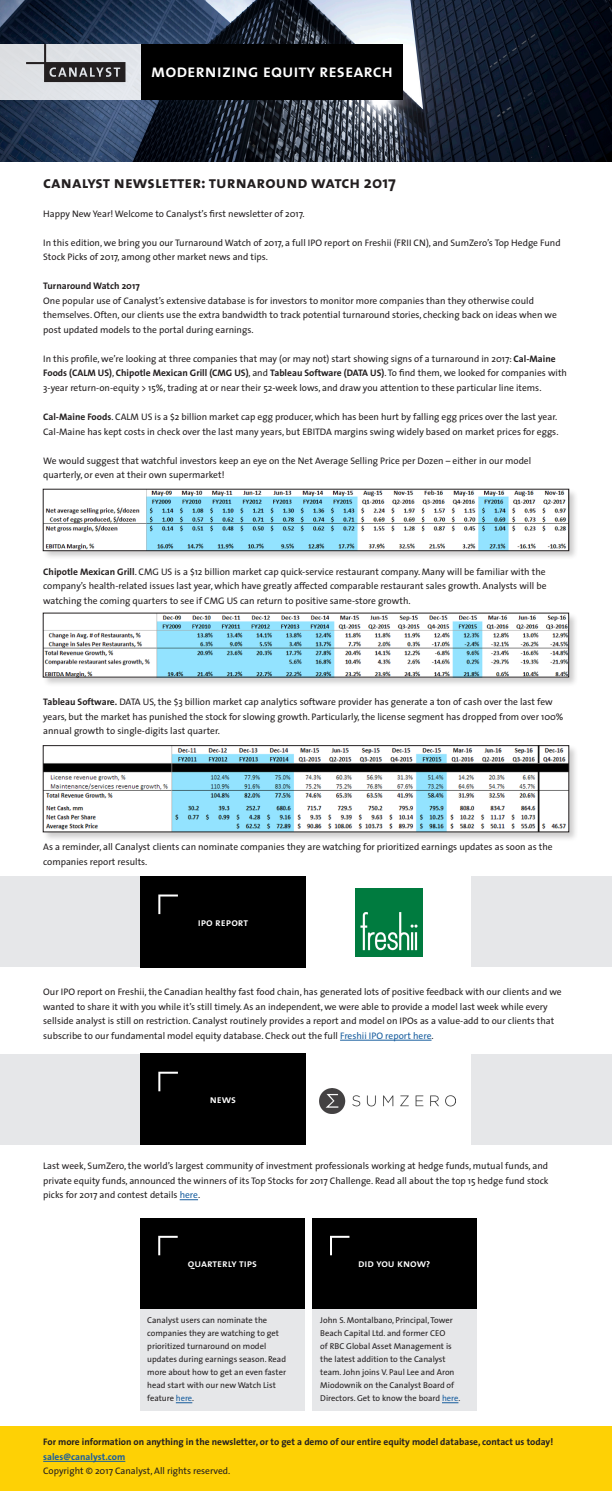
<style>
.page{position:relative;width:612px;height:1491px;background:#fff}
.page>*{position:absolute;margin:0;border:0;box-sizing:border-box;transform-origin:0 0}
.t1{font:18.2px "The Sans Semi Bold Caps";color:#fff}
.body{font:16.8px "The Sans Bold Caps";letter-spacing:.005em;color:#231f20}
.t2{font:10.9px "The Sans Semi Bold Caps";color:#fff}
.t3{font:10.8px "The Sans Semi Bold Caps";color:#fff}
.body-2{font:9.5px/14.5px "The Sans";color:#231f20}
.body-3{font:700 9.5px "The Sans";color:#231f20}
.body-4{font:700 9.5px "The Sans";color:#175d9e}
.sidebar{font:8.5px/13px "The Sans";color:#231f20}
.s1{font-family:"The Sans";font-weight:700}
.s2{font-weight:700}
.s3{color:#175d9e}
</style>
<div class="page">
<img style="left:0;top:0;width:612px;height:162px">
<div style="left:0;top:44px;width:171px;height:55px;background:#e0e3e7"></div>
<div style="left:142px;top:44px;width:261px;height:55px;background:#000"></div>
<svg style="left:26px;top:44px;width:99px;height:38px"></svg>
<svg style="left:276px;top:74px;width:6px;height:3px"></svg>
<div style="left:0;top:876px;width:612px;height:91px;background:#e6e7e9"></div>
<div style="left:0;top:1053px;width:612px;height:91px;background:#e6e7e9"></div>
<hr style="left:340px;top:1040px;width:92px;height:1px;background:#175d9e">
<svg style="left:180px;top:1199px;width:18px;height:1px"></svg>
<div style="left:0;top:1426px;width:612px;height:64px;background:#fed105"></div>
<hr style="left:43px;top:1461px;width:82px;height:1px;background:#175d9e">
<div style="left:306px;top:876px;width:165px;height:91px;background:#fff"></div>
<div style="left:306px;top:1053px;width:165px;height:91px;background:#fff"></div>
<div style="left:42px;top:488px;width:537px;height:73px;background:#231f20;opacity:.22"></div>
<img style="left:45px;top:491px;width:522px;height:58px">
<div style="left:43px;top:489px;width:526px;height:62px;border:1px solid #231f20"></div>
<div style="left:42px;top:612px;width:537px;height:75px;background:#231f20;opacity:.22"></div>
<img style="left:45px;top:615px;width:522px;height:60px">
<div style="left:42px;top:744px;width:537px;height:98px;background:#231f20;opacity:.22"></div>
<img style="left:45px;top:747px;width:522px;height:83px">
<div style="left:43px;top:745px;width:526px;height:87px;border:1px solid #231f20"></div>
<div style="left:140px;top:876px;width:165px;height:91px;background:#000"></div>
<svg style="left:158px;top:894px;width:20px;height:20px"></svg>
<img style="left:355px;top:888px;width:68px;height:68px">
<div style="left:140px;top:1053px;width:165px;height:91px;background:#000"></div>
<svg style="left:158px;top:1071px;width:20px;height:20px"></svg>
<img style="left:320px;top:1088px;width:135px;height:26px">
<div style="left:140px;top:1294px;width:164px;height:116px;background:#e6e7e9"></div>
<div style="left:312px;top:1294px;width:164px;height:116px;background:#e6e7e9"></div>
<svg style="left:176px;top:1402px;width:16px;height:1px"></svg>
<svg style="left:442px;top:1402px;width:16px;height:1px"></svg>
<div style="left:140px;top:1218px;width:164px;height:90px;background:#000"></div>
<div style="left:312px;top:1218px;width:164px;height:90px;background:#000"></div>
<svg style="left:158px;top:1235px;width:20px;height:20px"></svg>
<svg style="left:330px;top:1235px;width:19px;height:20px"></svg>
<p class="t1" style="left:151px;top:56px;width:244px">modernizing eouity research</p>
<p class="body" style="left:43px;top:168px;width:354px">canalyst newsletter: turnaround watch <span class="s1">2017</span></p>
<p class="body-2" style="left:43px;top:206px;width:263px">Happy New Year! Welcome to Canalyst’s first newsletter of 2017.</p>
<p class="body-2" style="left:43px;top:235px;width:519px">In this edition, we bring you our Turnaround Watch of 2017, a full IPO report on Freshii (FRII CN), and SumZero’s Top Hedge Fund<br>Stock Picks of 2017, among other market news and tips.</p>
<p class="body-3" style="left:43px;top:278px;width:98px">Turnaround Watch 2017</p>
<p class="body-2" style="left:43px;top:293px;width:515px">One popular use of Canalyst’s extensive database is for investors to monitor more companies than they otherwise could themselves. Often, our clients use the extra bandwidth to track potential turnaround stories, checking back on ideas when we post updated models to the portal during earnings.</p>
<p class="body-2" style="left:43px;top:351px;width:525px">In this profile, we’re looking at three companies that may (or may not) start showing signs of a turnaround in 2017: <span class="s2">Cal-Maine<br>Foods (CALM US)</span>, <span class="s2">Chipotle Mexican Grill (CMG US)</span>, and <span class="s2">Tableau Software (DATA US)</span>. To find them, we looked for companies with<br>3-year return-on-equity &gt; 15%, trading at or near their 52-week lows, and draw you attention to these particular line items.</p>
<p class="body-2" style="left:43px;top:409px;width:517px"><span class="s2">Cal-Maine Foods</span>. CALM US is a $2 billion market cap egg producer, which has been hurt by falling egg prices over the last year.<br>Cal-Maine has kept costs in check over the last many years, but EBITDA margins swing widely based on market prices for eggs.</p>
<p class="body-2" style="left:43px;top:453px;width:490px">We would suggest that watchful investors keep an eye on the Net Average Selling Price per Dozen – either in our model quarterly, or even at their own supermarket!</p>
<p class="body-2" style="left:43px;top:564px;width:505px;text-align:justify"><span class="s2">Chipotle Mexican Grill</span>. CMG US is a $12 billion market cap quick-service restaurant company. Many will be familiar with the company’s health-related issues last year, which have greatly affected comparable restaurant sales growth. Analysts will be watching the coming quarters to see if CMG US can return to positive same-store growth.</p>
<p class="body-2" style="left:43px;top:694px;width:522px"><span class="s2">Tableau Software.</span> DATA US, the $3 billion market cap analytics software provider has generate a ton of cash over the last few years, but the market has punished the stock for slowing growth. Particularly, the license segment has dropped from over 100% annual growth to single-digits last quarter.</p>
<p class="body-2" style="left:43px;top:839px;width:511px">As a reminder, all Canalyst clients can nominate companies they are watching for prioritized earnings updates as soon as the companies report results.</p>
<p class="t2" style="left:198px;top:913px;width:52px">ipo report</p>
<p class="body-2" style="left:43px;top:984px;width:520px">Our IPO report on Freshii, the Canadian healthy fast food chain, has generated lots of positive feedback with our clients and we wanted to share it with you while it’s still timely. As an independent, we were able to provide a model last week while every sellside analyst is still on restriction. Canalyst routinely provides a report and model on IPOs as a value-add to our clients that subscribe to our fundamental model equity database. Check out the full <span class="s3">Freshii IPO report here</span>.</p>
<p class="t2" style="left:210px;top:1090px;width:28px">news</p>
<p class="body-2" style="left:43px;top:1158px;width:507px;text-align:justify">Last week, SumZero, the world’s largest community of investment professionals working at hedge funds, mutual funds, and private equity funds, announced the winners of its Top Stocks for 2017 Challenge. Read all about the top 15 hedge fund stock picks for 2017 and contest details <span class="s3">here</span>.</p>
<p class="t3" style="left:188px;top:1254px;width:71px">quarterly tips</p>
<p class="t3" style="left:358px;top:1254px;width:74px">did you know?</p>
<p class="sidebar" style="left:147px;top:1313px;width:140px">Canalyst users can nominate the companies they are watching to get prioritized turnaround on model updates during earnings season. Read more about how to get an even faster head start with our new Watch List feature <span class="s3">here</span>.</p>
<p class="sidebar" style="left:320px;top:1313px;width:142px">John S. Montalbano, Principal, Tower Beach Capital Ltd. and former CEO<br>of RBC Global Asset Management is the latest addition to the Canalyst team. John joins V. Paul Lee and Aron Miodownik on the Canalyst Board of Directors. Get to know the board <span class="s3">here</span>.</p>
<p class="body-3" style="left:43px;top:1434px;width:512px">For more information on anything in the newsletter, or to get a demo of our entire equity model database, contact us today!</p>
<p class="body-4" style="left:43px;top:1448px;width:84px">sales@canalyst.com</p>
<p class="body-2" style="left:43px;top:1463px;width:189px">Copyright © 2017 Canalyst, All rights reserved.</p>
</div>
